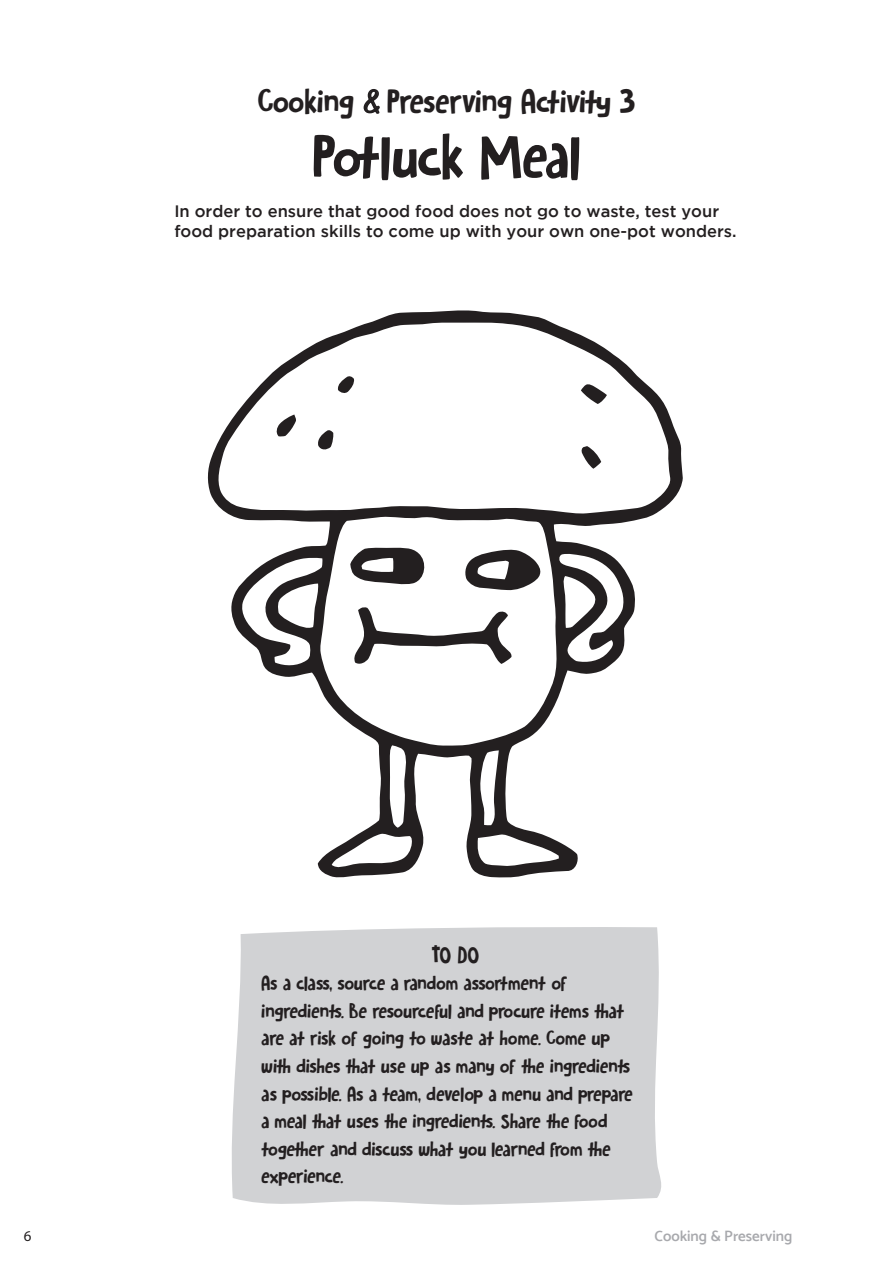
<style>
.page{position:relative;width:893px;height:1263px;background:#fff}
.page>*{position:absolute;margin:0;border:0;box-sizing:border-box;transform-origin:0 0}
.t1{font:54px "DK Hobgoblin";letter-spacing:-.03em;color:#231f20}
.t2{font:30px "DK Hobgoblin";letter-spacing:-.025em;color:#231f20}
.t3{font:21px "DK Hobgoblin";color:#231f20}
.t4{font:18px/27.6px "DK Hobgoblin";letter-spacing:-.025em;color:#231f20}
.t5{font:500 16.5px/19.8px "Gotham";color:#231f20}
.t6{font:15px "Mosk Semi Bold 600";color:#a8a9ad}
.t7{font:15px "Myriad Pro";color:#231f20}
.s1{font-family:"Black Jack";font-size:34.5px}
</style>
<div class="page">
<svg style="left:363px;top:89px;width:17px;height:25px"></svg>
<div style="left:231px;top:927px;width:430px;height:278px;background:#d1d2d4"></div>
<svg style="left:207px;top:310px;width:476px;height:568px"></svg>
<p class="t2" style="left:257px;top:80px;width:380px">Cooking <span class="s1">&amp;</span> Preserving Activity 3</p>
<p class="t1" style="left:312px;top:118px;width:270px">Potluck Meal</p>
<p class="t5" style="left:174px;top:201px;width:564px">In order to ensure that good food does not go to waste, test your food preparation skills to come up with your own one-pot wonders.</p>
<p class="t3" style="left:431px;top:939px;width:49px">TO DO</p>
<p class="t4" style="left:261px;top:968px;width:373px">As a class, source a random assortment of ingredients. Be resourceful and procure items that are at risk of going to waste at home. Come up with dishes that use up as many of the ingredients as possible. As a team, develop a menu and prepare a meal that uses the ingredients. Share the food together and discuss what you learned from the experience.</p>
<p class="t7" style="left:24px;top:1227px;width:9px">6</p>
<p class="t6" style="left:655px;top:1227px;width:139px">Cooking &amp; Preserving</p>
</div>
